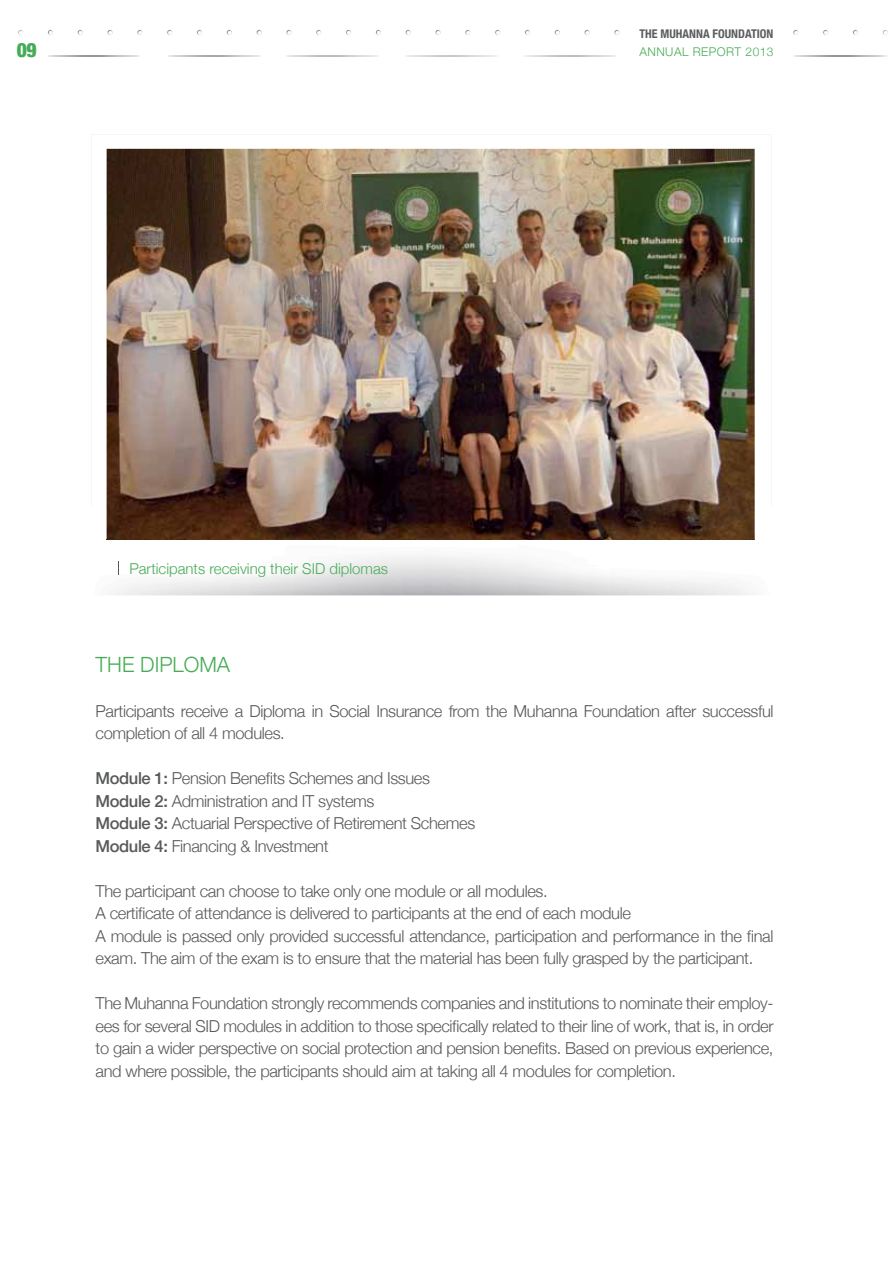
<style>
.page{position:relative;width:893px;height:1263px;background:#fff}
.page>*{position:absolute;margin:0;border:0;box-sizing:border-box;transform-origin:0 0}
.t1{font:300 21px "Helvetica Neue";color:#46ac56}
.t2{font:900 condensed 19.5px "Helvetica Neue";color:#46ac56}
.t3{font:300 16.5px/22.5px "Helvetica Neue";letter-spacing:-.025em;color:#58595b}
.t4{font:300 15px "Helvetica Neue";color:#46ac56}
.t5{font:700 condensed 12px "Helvetica Neue";color:#5c5e5f}
.t6{font:300 12px "Helvetica Neue";letter-spacing:.04em;color:#46ac56}
.s1{font-weight:500}
</style>
<div class="page">
<img style="left:107px;top:506px;width:648px;height:34px">
<svg style="left:18px;top:30px;width:5px;height:5px"></svg>
<svg style="left:48px;top:30px;width:5px;height:5px"></svg>
<svg style="left:77px;top:30px;width:6px;height:5px"></svg>
<svg style="left:107px;top:30px;width:6px;height:5px"></svg>
<svg style="left:137px;top:30px;width:5px;height:5px"></svg>
<svg style="left:167px;top:30px;width:5px;height:5px"></svg>
<svg style="left:197px;top:30px;width:5px;height:5px"></svg>
<svg style="left:226px;top:30px;width:6px;height:5px"></svg>
<svg style="left:256px;top:30px;width:6px;height:5px"></svg>
<svg style="left:286px;top:30px;width:6px;height:5px"></svg>
<svg style="left:316px;top:30px;width:5px;height:5px"></svg>
<svg style="left:346px;top:30px;width:5px;height:5px"></svg>
<svg style="left:375px;top:30px;width:6px;height:5px"></svg>
<svg style="left:405px;top:30px;width:6px;height:5px"></svg>
<svg style="left:435px;top:30px;width:6px;height:5px"></svg>
<svg style="left:465px;top:30px;width:5px;height:5px"></svg>
<svg style="left:495px;top:30px;width:5px;height:5px"></svg>
<svg style="left:525px;top:30px;width:5px;height:5px"></svg>
<svg style="left:554px;top:30px;width:6px;height:5px"></svg>
<svg style="left:584px;top:30px;width:6px;height:5px"></svg>
<svg style="left:614px;top:30px;width:6px;height:5px"></svg>
<svg style="left:793px;top:30px;width:5px;height:5px"></svg>
<svg style="left:823px;top:30px;width:5px;height:5px"></svg>
<svg style="left:853px;top:30px;width:5px;height:5px"></svg>
<svg style="left:882px;top:30px;width:6px;height:5px"></svg>
<img style="left:106px;top:148px;width:649px;height:358px">
<img style="left:112px;top:555px;width:639px;height:40px">
<svg style="left:118px;top:561px;width:1px;height:13px"></svg>
<p class="t2" style="left:17px;top:38px;width:21px">09</p>
<p class="t5" style="left:639px;top:27px;width:135px">THE MUHANNA FOUNDATION</p>
<p class="t6" style="left:639px;top:45px;width:136px">ANNUAL REPORT 2013</p>
<p class="t4" style="left:129px;top:560px;width:260px">Participants receiving their SID diplomas</p>
<p class="t1" style="left:96px;top:651px;width:136px">THE DIPLOMA</p>
<p class="t3" style="left:96px;top:699px;width:679px">Participants receive a Diploma in Social Insurance from the Muhanna Foundation after successful completion of all 4 modules.</p>
<p class="t3" style="left:96px;top:767px;width:381px"><span class="s1">Module 1:</span> Pension Benefits Schemes and Issues <span class="s1">Module 2:</span> Administration and IT systems<br><span class="s1">Module 3:</span> Actuarial Perspective of Retirement Schemes <span class="s1">Module 4:</span> Financing &amp; Investment</p>
<p class="t3" style="left:96px;top:879px;width:679px">The participant can choose to take only one module or all modules.<br>A certificate of attendance is delivered to participants at the end of each module<br>A module is passed only provided successful attendance, participation and performance in the final exam. The aim of the exam is to ensure that the material has been fully grasped by the participant.</p>
<p class="t3" style="left:96px;top:992px;width:680px">The Muhanna Foundation strongly recommends companies and institutions to nominate their employ-</p>
<p class="t3" style="left:96px;top:1037px;width:679px">to gain a wider perspective on social protection and pension benefits. Based on previous experience, and where possible, the participants should aim at taking all 4 modules for completion.</p>
<p class="t3" style="left:96px;top:1014px;width:680px">ees for several SID modules in addition to those specifically related to their line of work, that is in, order</p>
</div>
